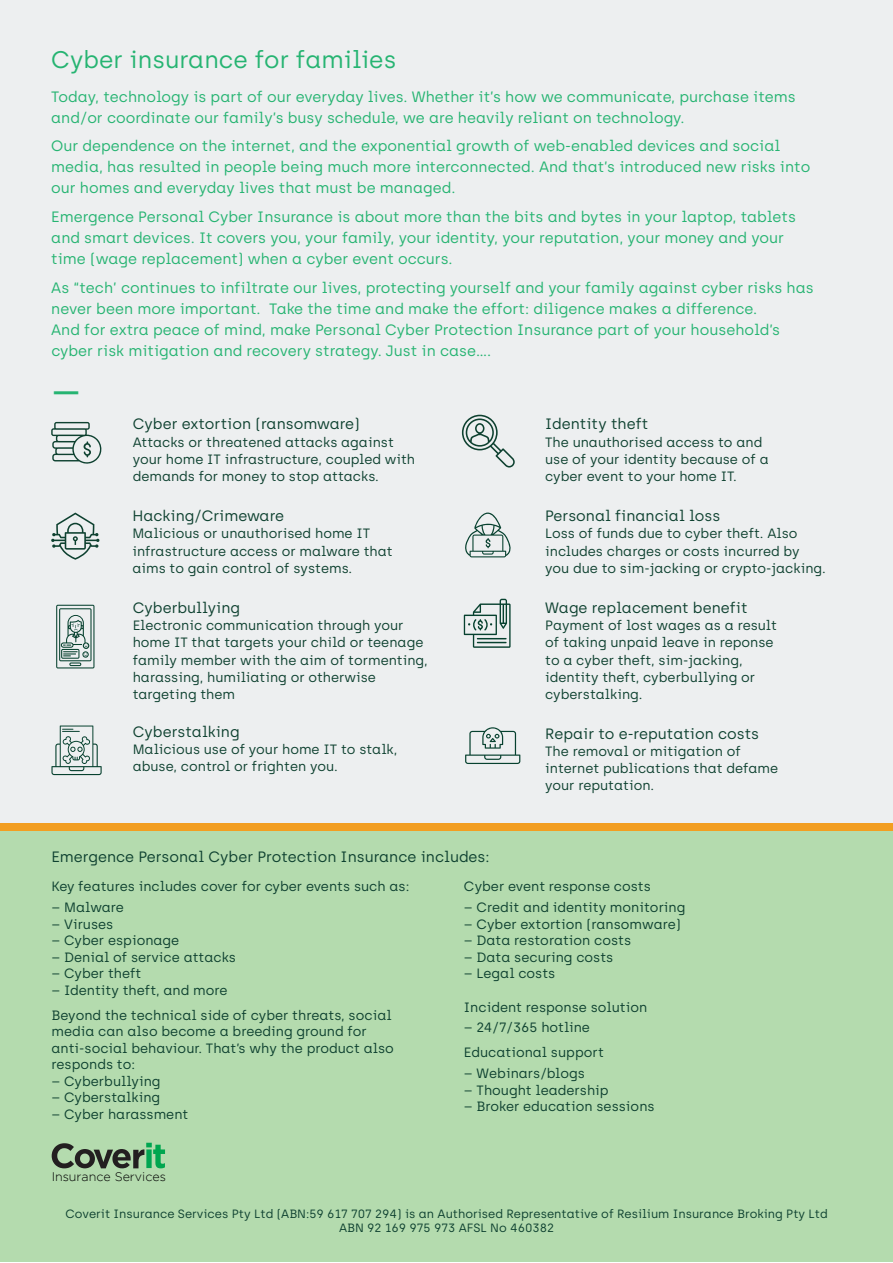
<style>
.page{position:relative;width:893px;height:1263px;background:#fff}
.page>*{position:absolute;margin:0;border:0;box-sizing:border-box;transform-origin:0 0}
.t1{font:45px "Archia";color:#26b472}
.t2{font:24px "Archia";color:#26b472}
.t3{font:15px/21px "Archia";color:#26b472}
.t4{font:15px "Archia";color:#0e4130}
.t5{font:13.5px/17.2px "Archia";color:#0e4130}
.t6{font:300 12.45px "Gotham";color:#000}
.t7{font:12px/14.4px "Archia";color:#0e4130;text-align:center}
</style>
<div class="page">
<div style="left:0;top:0;width:893px;height:873px;background:#edeff0"></div>
<svg style="left:465px;top:513px;width:46px;height:44px"></svg>
<div style="left:0;top:827px;width:893px;height:435px;background:#b4dbae"></div>
<svg style="left:462px;top:415px;width:53px;height:52px"></svg>
<svg style="left:51px;top:513px;width:48px;height:47px"></svg>
<div style="left:0;top:824px;width:893px;height:7px;background:#f29e21"></div>
<svg style="left:51px;top:422px;width:51px;height:42px"></svg>
<svg style="left:56px;top:605px;width:38px;height:63px"></svg>
<svg style="left:51px;top:725px;width:51px;height:50px"></svg>
<svg style="left:465px;top:727px;width:55px;height:37px"></svg>
<svg style="left:464px;top:599px;width:47px;height:49px"></svg>
<svg style="left:52px;top:1143px;width:113px;height:25px"></svg>
<h2 class="t2" style="left:51px;top:45px;width:347px">Cyber insurance for families</h2>
<p class="t3" style="left:51px;top:86px;width:746px">Today, technology is part of our everyday lives. Whether it’s how we communicate, purchase items and/or coordinate our family’s busy schedule, we are heavily reliant on technology.</p>
<p class="t3" style="left:51px;top:136px;width:761px">Our dependence on the internet, and the exponential growth of web-enabled devices and social media, has resulted in people being much more interconnected. And that’s introduced new risks into our homes and everyday lives that must be managed.</p>
<p class="t3" style="left:51px;top:206px;width:746px">Emergence Personal Cyber Insurance is about more than the bits and bytes in your laptop, tablets and smart devices. It covers you, your family, your identity, your reputation, your money and your time (wage replacement) when a cyber event occurs.</p>
<p class="t3" style="left:51px;top:277px;width:764px">As “tech’ continues to infiltrate our lives, protecting yourself and your family against cyber risks has never been more important. Take the time and make the effort: diligence makes a difference.<br>And for extra peace of mind, make Personal Cyber Protection Insurance part of your household’s cyber risk mitigation and recovery strategy. Just in case….</p>
<h1 class="t1" style="left:51px;top:348px;width:32px">_</h1>
<p class="t4" style="left:133px;top:415px;width:229px">Cyber extortion (ransomware)</p>
<p class="t5" style="left:133px;top:433px;width:284px">Attacks or threatened attacks against your home IT infrastructure, coupled with demands for money to stop attacks.</p>
<p class="t4" style="left:132px;top:507px;width:153px">Hacking/Crimeware</p>
<p class="t5" style="left:132px;top:525px;width:262px">Malicious or unauthorised home IT infrastructure access or malware that aims to gain control of systems.</p>
<p class="t4" style="left:133px;top:599px;width:109px">Cyberbullying</p>
<p class="t5" style="left:133px;top:617px;width:297px">Electronic communication through your home IT that targets your child or teenage family member with the aim of tormenting, harassing, humiliating or otherwise targeting them</p>
<p class="t4" style="left:133px;top:723px;width:109px">Cyberstalking</p>
<p class="t5" style="left:133px;top:741px;width:266px">Malicious use of your home IT to stalk, abuse, control or frighten you.</p>
<p class="t4" style="left:51px;top:848px;width:440px">Emergence Personal Cyber Protection Insurance includes:</p>
<p class="t4" style="left:545px;top:415px;width:105px">Identity theft</p>
<p class="t5" style="left:545px;top:433px;width:225px">The unauthorised access to and use of your identity because of a cyber event to your home IT.</p>
<p class="t4" style="left:545px;top:507px;width:177px">Personal financial loss</p>
<p class="t5" style="left:545px;top:525px;width:282px">Loss of funds due to cyber theft. Also includes charges or costs incurred by you due to sim-jacking or crypto-jacking.</p>
<p class="t4" style="left:545px;top:599px;width:204px">Wage replacement benefit</p>
<p class="t5" style="left:545px;top:617px;width:233px">Payment of lost wages as a result of taking unpaid leave in reponse to a cyber theft, sim-jacking, identity theft, cyberbullying or cyberstalking.</p>
<p class="t4" style="left:545px;top:724px;width:216px">Repair to e-reputation costs</p>
<p class="t5" style="left:545px;top:742px;width:235px">The removal or mitigation of internet publications that defame your reputation.</p>
<p class="t5" style="left:51px;top:878px;width:359px">Key features includes cover for cyber events such as:</p>
<p class="t5" style="left:51px;top:899px;width:74px">– Malware</p>
<p class="t5" style="left:51px;top:915px;width:63px">– Viruses</p>
<p class="t5" style="left:51px;top:932px;width:129px">– Cyber espionage</p>
<p class="t5" style="left:51px;top:948px;width:186px">– Denial of service attacks</p>
<p class="t5" style="left:51px;top:965px;width:92px">– Cyber theft</p>
<p class="t5" style="left:51px;top:977px;width:342px;line-height:25px">– Identity theft, and more<br>Beyond the technical side of cyber threats, social</p>
<p class="t5" style="left:51px;top:1023px;width:344px;line-height:16.5px">media can also become a breeding ground for anti-social behaviour. That’s why the product also responds to:</p>
<p class="t5" style="left:51px;top:1072px;width:111px">– Cyberbullying</p>
<p class="t5" style="left:51px;top:1089px;width:110px">– Cyberstalking</p>
<p class="t5" style="left:51px;top:1105px;width:138px">– Cyber harassment</p>
<p class="t6" style="left:52px;top:1169px;width:116px">Insurance Services</p>
<p class="t5" style="left:464px;top:878px;width:188px">Cyber event response costs</p>
<p class="t5" style="left:464px;top:899px;width:223px">– Credit and identity monitoring</p>
<p class="t5" style="left:464px;top:915px;width:218px">– Cyber extortion (ransomware)</p>
<p class="t5" style="left:464px;top:932px;width:169px">– Data restoration costs</p>
<p class="t5" style="left:464px;top:948px;width:151px">– Data securing costs</p>
<p class="t5" style="left:464px;top:965px;width:93px">– Legal costs</p>
<p class="t5" style="left:464px;top:998px;width:185px">Incident response solution</p>
<p class="t5" style="left:464px;top:1015px;width:141px;line-height:25px">– 24/7/365 hotline<br>Educational support</p>
<p class="t5" style="left:464px;top:1065px;width:122px">– Webinars/blogs</p>
<p class="t5" style="left:464px;top:1081px;width:146px">– Thought leadership</p>
<p class="t5" style="left:464px;top:1098px;width:192px">– Broker education sessions</p>
<p class="t7" style="left:65px;top:1206px;width:764px">Coverit Insurance Services Pty Ltd (ABN:59 617 707 294) is an Authorised Representative of Resilium Insurance Broking Pty Ltd<br>ABN 92 169 975 973 AFSL No 460382</p>
</div>
